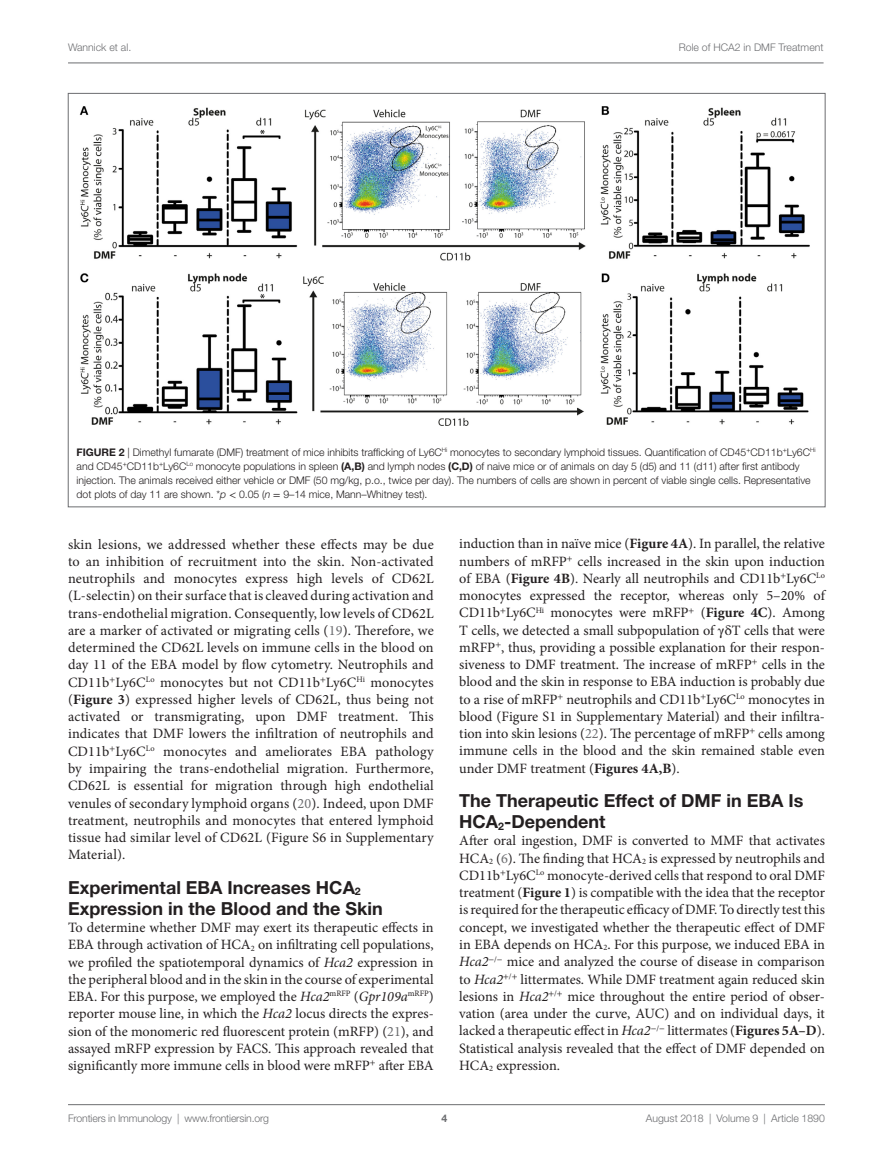
<style>
.page{position:relative;width:893px;height:1170px;background:#fff}
.page>*{position:absolute;margin:0;border:0;box-sizing:border-box;transform-origin:0 0}
.t1{font:700 18px/21px "Helvetica Neue LT Std";color:#231f20}
.t2{font:14.25px/17.2px "Minion Pro";color:#231f20;text-align:justify}
.t3{font:300 10.5px/14.2px "Helvetica Neue LT Std";letter-spacing:-.005em;color:#231f20}
.t4{font:300 10.5px "Helvetica Neue LT Std";color:#6c6d70}
.t5{font:700 10.5px "Helvetica Neue LT Std";color:#6c6d70}
.t6{font:700 10.5px "Helvetica Neue LT Std";color:#231f20}
.s1{font-weight:700}
.s2{font-style:italic}
.s3{font-family:"STIX General";font-weight:400}
.s4{color:#6c6d70}
.s5{font-family:"STIX General"}
</style>
<div class="page">
<img style="left:79px;top:106px;width:731px;height:319px">
<hr style="left:68px;top:63px;width:756px;height:1px;background:#6c6d70">
<hr style="left:68px;top:1104px;width:757px;height:1px;background:#6c6d70">
<p class="t4" style="left:68px;top:41px;width:65px">Wannick et al.</p>
<p class="t4" style="left:679px;top:41px;width:146px">Role of HCA2 in DMF Treatment</p>
<p class="t3" style="left:77px;top:444px;width:740px"><span class="s1">Figure 2</span> | Dimethyl fumarate (DMF) treatment of mice inhibits trafficking of Ly6C<sup>Hi</sup> monocytes to secondary lymphoid tissues. Quantification of CD45<sup>+</sup>CD11b<sup>+</sup>Ly6C<sup>Hi </sup>and CD45<sup>+</sup>CD11b<sup>+</sup>Ly6C<sup>Lo</sup> monocyte populations in spleen <span class="s1">(A,B)</span> and lymph nodes <span class="s1">(C,D)</span> of naive mice or of animals on day 5 (d5) and 11 (d11) after first antibody injection. The animals received either vehicle or DMF (50 mg/kg, p.o., twice per day). The numbers of cells are shown in percent of viable single cells. Representative dot plots of day 11 are shown. *<span class="s2">p</span> <span class="s3">&lt;</span> 0.05 (<span class="s2">n</span> <span class="s3">=</span> 9–14 mice, Mann–Whitney test).</p>
<p class="t2" style="left:68px;top:535px;width:367px">skin lesions, we addressed whether these effects may be due to an inhibition of recruitment into the skin. Non-activated neutrophils and monocytes express high levels of CD62L (L-selectin) on their surface that is cleaved during activation and trans-endothelial migration. Consequently, low levels of CD62L are a marker of activated or migrating cells (<span class="s4">19</span>). Therefore, we determined the CD62L levels on immune cells in the blood on day 11 of the EBA model by flow cytometry. Neutrophils and CD11b<sup>+</sup>Ly6C<sup>Lo</sup> monocytes but not CD11b<sup>+</sup>Ly6C<sup>Hi</sup> monocytes (<span class="s1">Figure 3</span>) expressed higher levels of CD62L, thus being not activated or transmigrating, upon DMF treatment. This indicates that DMF lowers the infiltration of neutrophils and CD11b<sup>+</sup>Ly6C<sup>Lo</sup> monocytes and ameliorates EBA pathology by impairing the trans-endothelial migration. Furthermore, CD62L is essential for migration through high endothelial venules of secondary lymphoid organs (<span class="s4">20</span>). Indeed, upon DMF treatment, neutrophils and monocytes that entered lymphoid tissue had similar level of CD62L (Figure S6 in Supplementary Material).</p>
<p class="t1" style="left:68px;top:876px;width:262px">Experimental EBA Increases HCA</p>
<p class="t6" style="left:355px;top:885px;width:7px">2</p>
<p class="t1" style="left:68px;top:897px;width:316px">Expression in the Blood and the Skin</p>
<p class="t2" style="left:68px;top:918px;width:367px">To determine whether DMF may exert its therapeutic effects in EBA through activation of HCA<sub>2</sub> on infiltrating cell populations, we profiled the spatiotemporal dynamics of <span class="s2">Hca2</span> expression in the peripheral blood and in the skin in the course of experimental EBA. For this purpose, we employed the <span class="s2">Hca2</span><sup>mRFP</sup> (<span class="s2">Gpr109a</span><sup>mRFP</sup>) reporter mouse line, in which the <span class="s2">Hca2</span> locus directs the expres&shy;sion of the monomeric red fluorescent protein (mRFP) (<span class="s4">21</span>), and assayed mRFP expression by FACS. This approach revealed that significantly more immune cells in blood were mRFP<sup>+</sup> after EBA</p>
<p class="t2" style="left:459px;top:535px;width:367px">induction than in naïve mice (<span class="s1">Figure 4A</span>). In parallel, the relative numbers of mRFP<sup>+</sup> cells increased in the skin upon induction of EBA (<span class="s1">Figure 4B</span>). Nearly all neutrophils and CD11b<sup>+</sup>Ly6C<sup>Lo </sup>monocytes expressed the receptor, whereas only 5–20% of CD11b<sup>+</sup>Ly6C<sup>Hi</sup> monocytes were mRFP<sup>+</sup> (<span class="s1">Figure 4C</span>). Among T cells, we detected a small subpopulation of <span class="s5">γδ</span>T cells that were mRFP<sup>+</sup>, thus, providing a possible explanation for their respon&shy;siveness to DMF treatment. The increase of mRFP<sup>+</sup> cells in the blood and the skin in response to EBA induction is probably due to a rise of mRFP<sup>+</sup> neutrophils and CD11b<sup>+</sup>Ly6C<sup>Lo</sup> monocytes in blood (Figure S1 in Supplementary Material) and their infiltra&shy;tion into skin lesions (<span class="s4">22</span>). The percentage of mRFP<sup>+</sup> cells among immune cells in the blood and the skin remained stable even under DMF treatment (<span class="s1">Figures 4A,B</span>).</p>
<p class="t1" style="left:459px;top:789px;width:346px">The Therapeutic Effect of DMF in EBA Is<br>HCA</p>
<p class="t1" style="left:498px;top:810px;width:109px"><sub>2</sub>-Dependent</p>
<p class="t2" style="left:459px;top:832px;width:367px">After oral ingestion, DMF is converted to MMF that activates HCA<sub>2</sub> (<span class="s4">6</span>). The finding that HCA<sub>2</sub> is expressed by neutrophils and CD11b<sup>+</sup>Ly6C<sup>Lo</sup> monocyte-derived cells that respond to oral DMF treatment (<span class="s1">Figure 1</span>) is compatible with the idea that the receptor is required for the therapeutic efficacy of DMF. To directly test this concept, we investigated whether the therapeutic effect of DMF in EBA depends on HCA<sub>2</sub>. For this purpose, we induced EBA in <span class="s2">Hca2</span><sup>−</sup><sup>/</sup><sup>−</sup> mice and analyzed the course of disease in comparison to <span class="s2">Hca2</span><sup>+</sup><sup>/</sup><sup>+</sup> littermates. While DMF treatment again reduced skin lesions in <span class="s2">Hca2</span><sup>+</sup><sup>/</sup><sup>+</sup> mice throughout the entire period of obser&shy;vation (area under the curve, AUC) and on individual days, it lacked a therapeutic effect in <span class="s2">Hca2</span><sup>−</sup><sup>/</sup><sup>−</sup> littermates (<span class="s1">Figures 5A–D</span>).<br>Statistical analysis revealed that the effect of DMF depended on HCA<sub>2</sub> expression.</p>
<p class="t4" style="left:68px;top:1111px;width:203px">Frontiers in Immunology | www.frontiersin.org</p>
<p class="t4" style="left:646px;top:1111px;width:181px">August 2018 | Volume 9 | Article 1890</p>
<p class="t5" style="left:441px;top:1111px;width:7px">4</p>
</div>
